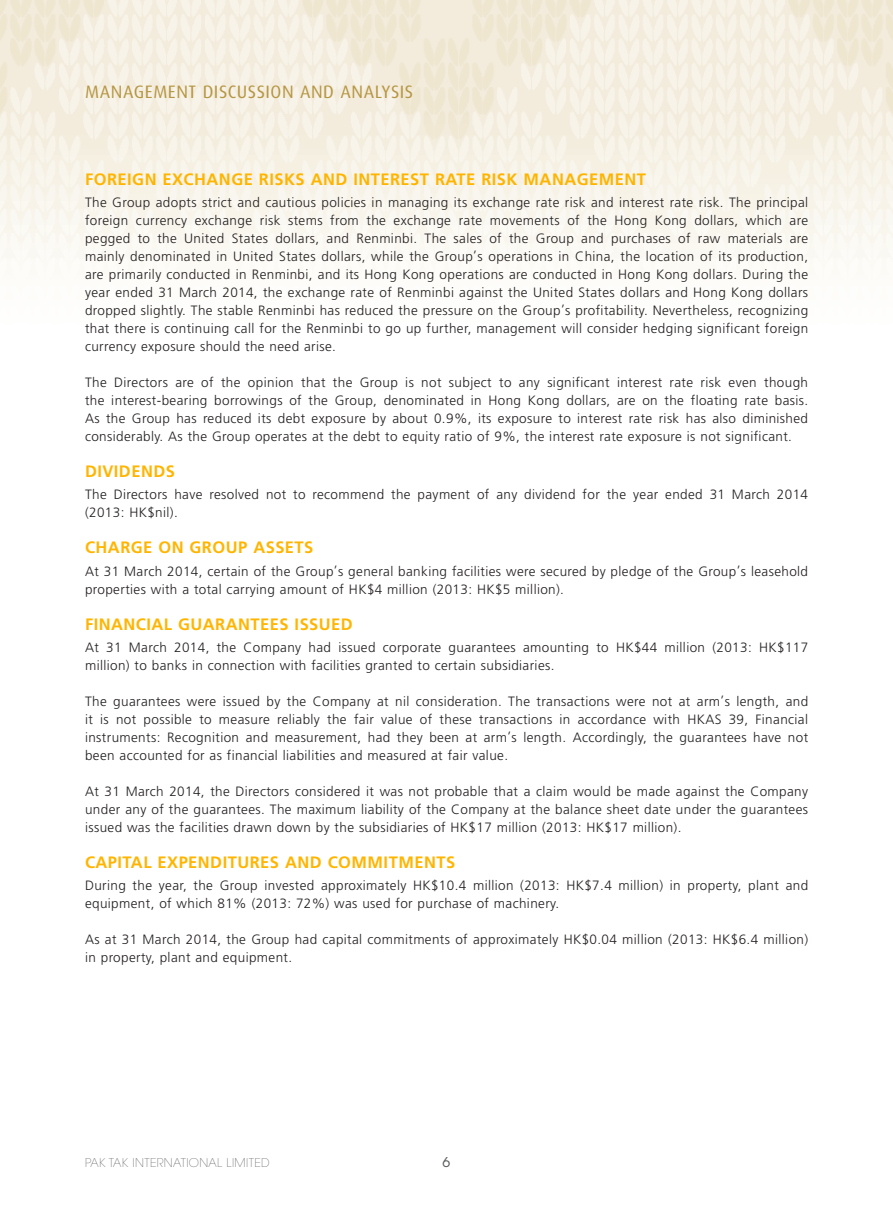
<style>
.page{position:relative;width:893px;height:1212px;background:#fff}
.page>*{position:absolute;margin:0;border:0;box-sizing:border-box;transform-origin:0 0}
.t1{font:18px "Dax";letter-spacing:.03em;color:#b69642}
.Heading_1{font:700 16.5px "Frutiger LT Std";letter-spacing:.03em;color:#ffb500}
.Body_Text{font:300 13.5px/18px "Frutiger LT Std";letter-spacing:.03em;color:#231f20}
.t2{font:13.5px "ITC Avant Garde Std";color:#57585a}
.t3{font:200 12px "ITC Avant Garde Std";letter-spacing:.03em;color:#57585a}
</style>
<div class="page">
<img style="left:0;top:0;width:893px;height:270px">
<p class="t1" style="left:85px;top:81px;width:330px">MANAGEMENT DISCUSSION AND ANALYSIS</p>
<p class="Heading_1" style="left:85px;top:169px;width:562px">FOREIGN EXCHANGE RISKS AND INTEREST RATE RISK MANAGEMENT</p>
<p class="Body_Text" style="left:85px;top:194px;width:725px;text-align:justify">The Group adopts strict and cautious policies in managing its exchange rate risk and interest rate risk. The principal foreign currency exchange risk stems from the exchange rate movements of the Hong Kong dollars, which are pegged to the United States dollars, and Renminbi. The sales of the Group and purchases of raw materials are mainly denominated in United States dollars, while the Group’s operations in China, the location of its production, are primarily conducted in Renminbi, and its Hong Kong operations are conducted in Hong Kong dollars. During the year ended 31 March 2014, the exchange rate of Renminbi against the United States dollars and Hong Kong dollars dropped slightly. The stable Renminbi has reduced the pressure on the Group’s profitability. Nevertheless, recognizing that there is continuing call for the Renminbi to go up further, management will consider hedging significant foreign currency exposure should the need arise.</p>
<p class="Body_Text" style="left:85px;top:374px;width:725px;text-align:justify">The Directors are of the opinion that the Group is not subject to any significant interest rate risk even though the interest-bearing borrowings of the Group, denominated in Hong Kong dollars, are on the floating rate basis.<br>As the Group has reduced its debt exposure by about 0.9%, its exposure to interest rate risk has also diminished considerably. As the Group operates at the debt to equity ratio of 9%, the interest rate exposure is not significant.</p>
<p class="Heading_1" style="left:85px;top:462px;width:91px">DIVIDENDS</p>
<p class="Body_Text" style="left:85px;top:486px;width:724px">The Directors have resolved not to recommend the payment of any dividend for the year ended 31 March 2014 (2013: HK$nil).</p>
<p class="Heading_1" style="left:85px;top:538px;width:230px">CHARGE ON GROUP ASSETS</p>
<p class="Body_Text" style="left:85px;top:562px;width:725px">At 31 March 2014, certain of the Group’s general banking facilities were secured by pledge of the Group’s leasehold properties with a total carrying amount of HK$4 million (2013: HK$5 million).</p>
<p class="Heading_1" style="left:85px;top:614px;width:269px">FINANCIAL GUARANTEES ISSUED</p>
<p class="Body_Text" style="left:85px;top:638px;width:725px">At 31 March 2014, the Company had issued corporate guarantees amounting to HK$44 million (2013: HK$117 million) to banks in connection with facilities granted to certain subsidiaries.</p>
<p class="Body_Text" style="left:85px;top:692px;width:725px;text-align:justify">The guarantees were issued by the Company at nil consideration. The transactions were not at arm’s length, and it is not possible to measure reliably the fair value of these transactions in accordance with HKAS 39, Financial instruments: Recognition and measurement, had they been at arm’s length. Accordingly, the guarantees have not been accounted for as financial liabilities and measured at fair value.</p>
<p class="Body_Text" style="left:85px;top:782px;width:725px;text-align:justify">At 31 March 2014, the Directors considered it was not probable that a claim would be made against the Company under any of the guarantees. The maximum liability of the Company at the balance sheet date under the guarantees issued was the facilities drawn down by the subsidiaries of HK$17 million (2013: HK$17 million).</p>
<p class="Heading_1" style="left:85px;top:852px;width:372px">CAPITAL EXPENDITURES AND COMMITMENTS</p>
<p class="Body_Text" style="left:85px;top:877px;width:725px">During the year, the Group invested approximately HK$10.4 million (2013: HK$7.4 million) in property, plant and equipment, of which 81% (2013: 72%) was used for purchase of machinery.</p>
<p class="Body_Text" style="left:85px;top:931px;width:725px">As at 31 March 2014, the Group had capital commitments of approximately HK$0.04 million (2013: HK$6.4 million) in property, plant and equipment.</p>
<p class="t3" style="left:85px;top:1155px;width:186px">PAK TAK INTERNATIONAL LIMITED</p>
<p class="t2" style="left:443px;top:1154px;width:9px">6</p>
</div>
